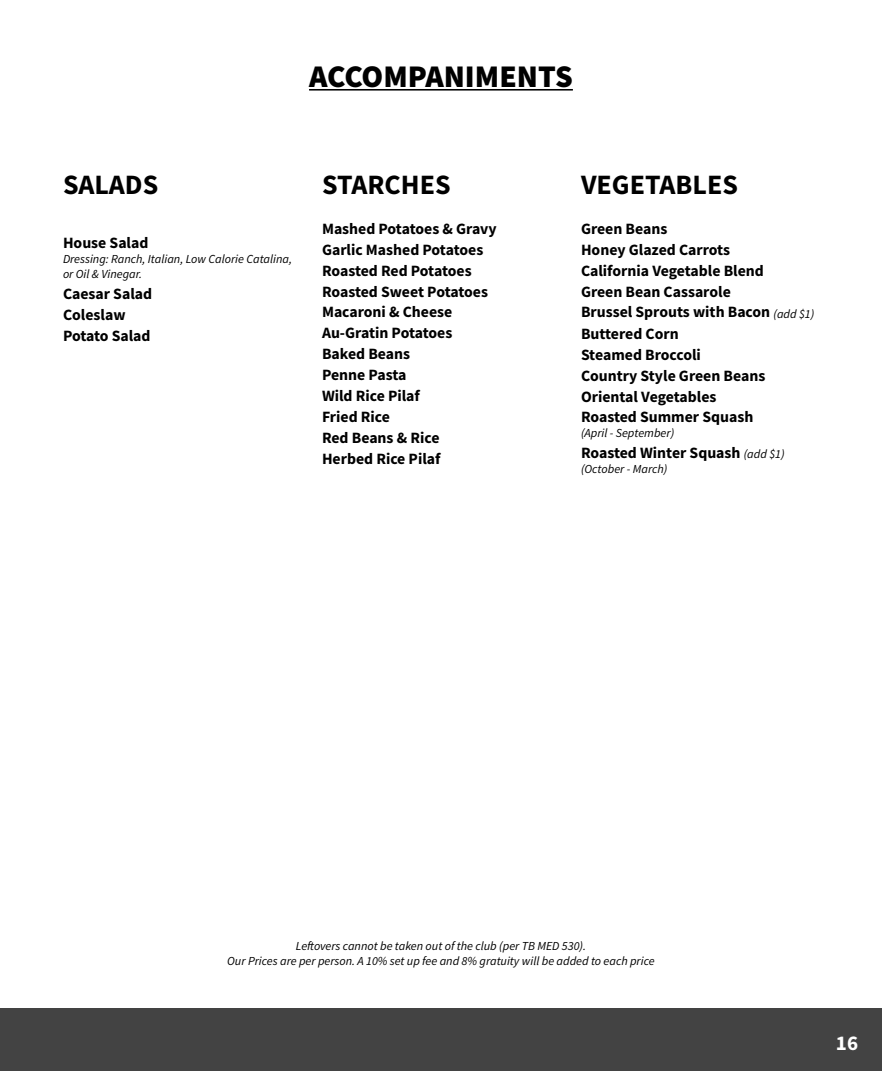
<style>
.page{position:relative;width:882px;height:1071px;background:#fff}
.page>*{position:absolute;margin:0;border:0;box-sizing:border-box;transform-origin:0 0}
.t1{font:900 31.5px "Source Sans Pro";color:#000}
.t2{font:700 28px "Source Sans Pro";color:#000}
.t3{font:700 21px "Source Sans Pro";color:#fff}
.t4{font:700 15.75px/21px "Source Sans Pro";color:#000}
.t5{font:italic 12.25px/14.7px "Source Sans Pro";color:#000}
.s1{font-weight:400;font-style:italic;font-size:12.25px}
</style>
<div class="page">
<div style="left:0;top:1008px;width:882px;height:63px;background:#434343"></div>
<hr style="left:309px;top:89px;width:264px;height:2px;background:#000">
<h1 class="t1" style="left:309px;top:54px;width:265px">ACCOMPANIMENTS</h1>
<h2 class="t2" style="left:63px;top:165px;width:97px">SALADS</h2>
<p class="t4" style="left:63px;top:232px;width:87px">House Salad</p>
<p class="t5" style="left:63px;top:251px;width:231px">Dressing: Ranch, Italian, Low Calorie Catalina, or Oil &amp; Vinegar.</p>
<p class="t4" style="left:63px;top:283px;width:91px">Caesar Salad<br>Coleslaw<br>Potato Salad</p>
<h2 class="t2" style="left:322px;top:165px;width:130px">STARCHES</h2>
<p class="t4" style="left:322px;top:218px;width:176px">Mashed Potatoes &amp; Gravy<br>Garlic Mashed Potatoes<br>Roasted Red Potatoes<br>Roasted Sweet Potatoes<br>Macaroni &amp; Cheese<br>Au-Gratin Potatoes<br>Baked Beans<br>Penne Pasta<br>Wild Rice Pilaf<br>Fried Rice<br>Red Beans &amp; Rice<br>Herbed Rice Pilaf</p>
<h2 class="t2" style="left:581px;top:165px;width:158px">VEGETABLES</h2>
<p class="t4" style="left:581px;top:218px;width:235px">Green Beans<br>Honey Glazed Carrots<br>California Vegetable Blend<br>Green Bean Cassarole<br>Brussel Sprouts with Bacon <span class="s1">(add $1)<br></span>Buttered Corn<br>Steamed Broccoli<br>Country Style Green Beans<br>Oriental Vegetables<br>Roasted Summer Squash</p>
<p class="t5" style="left:581px;top:426px;width:95px">(April - September)</p>
<p class="t4" style="left:581px;top:442px;width:205px">Roasted Winter Squash <span class="s1">(add $1)</span></p>
<p class="t5" style="left:581px;top:461px;width:88px">(October - March)</p>
<p class="t5" style="left:227px;top:938px;width:429px;text-align:center">Leftovers cannot be taken out of the club (per TB MED 530).<br>Our Prices are per person. A 10% set up fee and 8% gratuity will be added to each price</p>
<h3 class="t3" style="left:836px;top:1029px;width:24px">16</h3>
</div>
